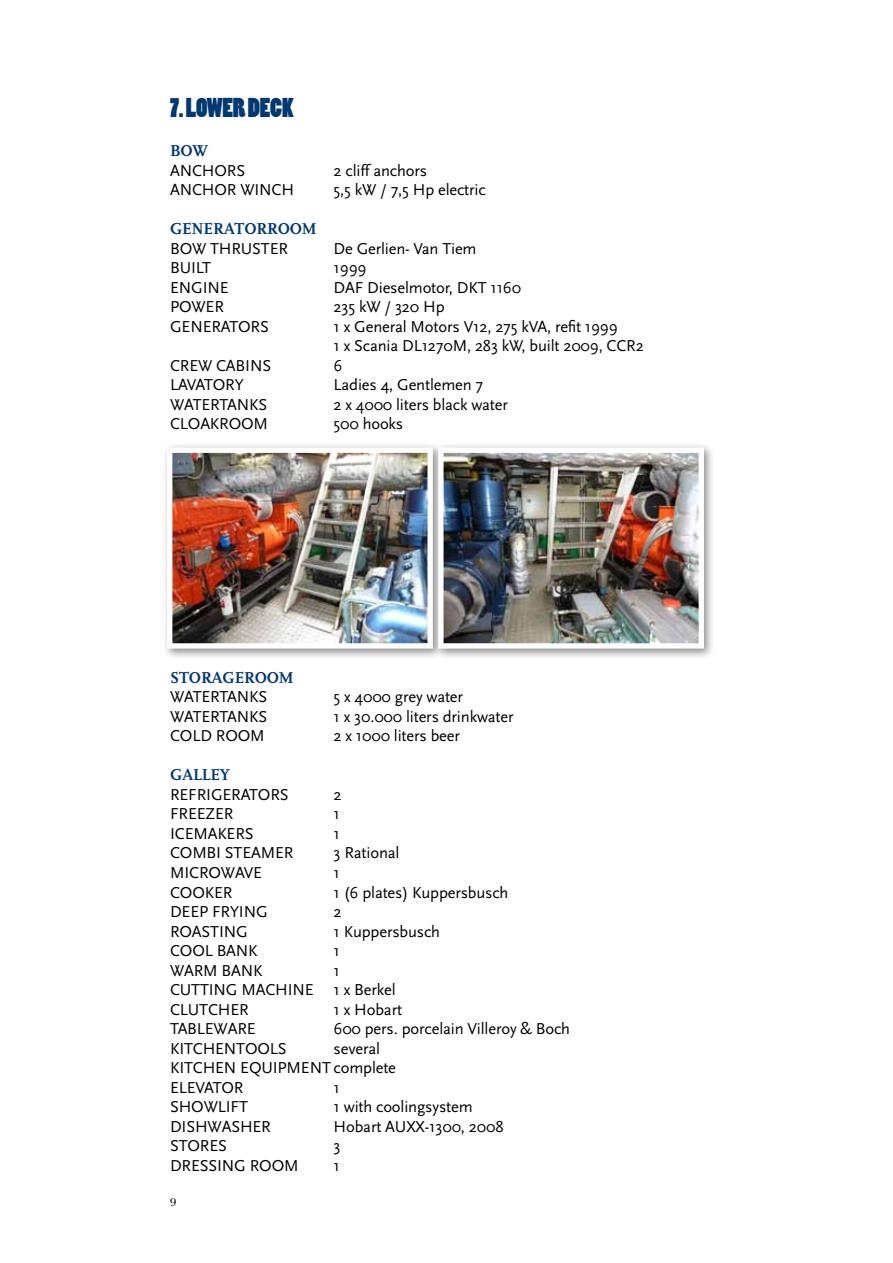
<style>
.page{position:relative;width:893px;height:1263px;background:#fff}
.page>*{position:absolute;margin:0;border:0;box-sizing:border-box;transform-origin:0 0}
.t1{font:25.5px "Poplar Std";letter-spacing:-.01em;color:#003871}
.t2{font:16.5px/19.5px "Scala Sans";letter-spacing:-.01em;color:#000}
.t3{font:700 16.5px "FF Scala";letter-spacing:-.01em;color:#003871}
.t4{font:12px "New Baskerville Std";color:#000}
</style>
<div class="page">
<div style="left:162px;top:442px;width:282px;height:218px;background:#000;opacity:.45"></div>
<img style="left:173px;top:454px;width:254px;height:189px">
<div style="left:167px;top:448px;width:266px;height:201px;border:5px solid #fff"></div>
<div style="left:433px;top:442px;width:282px;height:218px;background:#000;opacity:.45"></div>
<img style="left:444px;top:454px;width:254px;height:189px">
<div style="left:438px;top:448px;width:266px;height:201px;border:5px solid #fff"></div>
<h1 class="t1" style="left:170px;top:94px;width:125px">7. LOWER DECK</h1>
<p class="t3" style="left:170px;top:142px;width:39px">BOW</p>
<p class="t2" style="left:170px;top:161px;width:77px">ANCHORS</p>
<p class="t2" style="left:334px;top:161px;width:95px">2 cliff anchors</p>
<p class="t2" style="left:170px;top:181px;width:126px">ANCHOR WINCH</p>
<p class="t2" style="left:334px;top:181px;width:154px">5,5 kW / 7,5 Hp electric</p>
<p class="t3" style="left:170px;top:220px;width:148px">GENERATORROOM</p>
<p class="t2" style="left:170px;top:239px;width:119px">BOW THRUSTER</p>
<p class="t2" style="left:334px;top:239px;width:144px">De Gerlien- Van Tiem</p>
<p class="t2" style="left:170px;top:259px;width:43px">BUILT</p>
<p class="t2" style="left:334px;top:259px;width:34px">1999</p>
<p class="t2" style="left:170px;top:278px;width:60px">ENGINE</p>
<p class="t2" style="left:334px;top:278px;width:189px">DAF Dieselmotor, DKT 1160</p>
<p class="t2" style="left:170px;top:298px;width:55px">POWER</p>
<p class="t2" style="left:334px;top:298px;width:113px">235 kW / 320 Hp</p>
<p class="t2" style="left:170px;top:317px;width:100px">GENERATORS</p>
<p class="t2" style="left:334px;top:317px;width:312px">1 x General Motors V12, 275 kVA, refit 1999<br>1 x Scania DL1270M, 283 kW, built 2009, CCR2</p>
<p class="t2" style="left:170px;top:356px;width:103px">CREW CABINS</p>
<p class="t2" style="left:334px;top:356px;width:10px">6</p>
<p class="t2" style="left:170px;top:376px;width:75px">LAVATORY</p>
<p class="t2" style="left:334px;top:376px;width:151px">Ladies 4, Gentlemen 7</p>
<p class="t2" style="left:170px;top:395px;width:99px">WATERTANKS</p>
<p class="t2" style="left:334px;top:395px;width:176px">2 x 4000 liters black water</p>
<p class="t2" style="left:170px;top:415px;width:99px">CLOAKROOM</p>
<p class="t2" style="left:334px;top:415px;width:71px">500 hooks</p>
<p class="t3" style="left:170px;top:668px;width:125px">STORAGEROOM</p>
<p class="t2" style="left:170px;top:688px;width:99px">WATERTANKS</p>
<p class="t2" style="left:334px;top:688px;width:131px">5 x 4000 grey water</p>
<p class="t2" style="left:170px;top:707px;width:99px">WATERTANKS</p>
<p class="t2" style="left:334px;top:707px;width:182px">1 x 30.000 liters drinkwater</p>
<p class="t2" style="left:170px;top:727px;width:96px">COLD ROOM</p>
<p class="t2" style="left:334px;top:727px;width:128px">2 x 1000 liters beer</p>
<p class="t3" style="left:170px;top:766px;width:61px">GALLEY</p>
<p class="t2" style="left:170px;top:785px;width:120px">REFRIGERATORS</p>
<p class="t2" style="left:334px;top:785px;width:10px">2</p>
<p class="t2" style="left:170px;top:805px;width:65px">FREEZER</p>
<p class="t2" style="left:334px;top:805px;width:8px">1</p>
<p class="t2" style="left:170px;top:824px;width:85px">ICEMAKERS</p>
<p class="t2" style="left:334px;top:824px;width:8px">1</p>
<p class="t2" style="left:170px;top:844px;width:125px">COMBI STEAMER</p>
<p class="t2" style="left:334px;top:844px;width:67px">3 Rational</p>
<p class="t2" style="left:170px;top:863px;width:94px">MICROWAVE</p>
<p class="t2" style="left:334px;top:863px;width:8px">1</p>
<p class="t2" style="left:170px;top:883px;width:64px">COOKER</p>
<p class="t2" style="left:334px;top:883px;width:176px">1 (6 plates) Kuppersbusch</p>
<p class="t2" style="left:170px;top:902px;width:99px">DEEP FRYING</p>
<p class="t2" style="left:334px;top:902px;width:10px">2</p>
<p class="t2" style="left:170px;top:922px;width:79px">ROASTING</p>
<p class="t2" style="left:334px;top:922px;width:108px">1 Kuppersbusch</p>
<p class="t2" style="left:170px;top:941px;width:89px">COOL BANK</p>
<p class="t2" style="left:334px;top:941px;width:8px">1</p>
<p class="t2" style="left:170px;top:961px;width:94px">WARM BANK</p>
<p class="t2" style="left:170px;top:961px;width:227px;text-indent:163px">1<br>CUTTING MACHINE 1 x Berkel<br>CLUTCHER</p>
<p class="t2" style="left:334px;top:1000px;width:70px">1 x Hobart</p>
<p class="t2" style="left:170px;top:1019px;width:87px">TABLEWARE</p>
<p class="t2" style="left:334px;top:1019px;width:238px">600 pers. porcelain Villeroy &amp; Boch</p>
<p class="t2" style="left:170px;top:1039px;width:118px">KITCHENTOOLS</p>
<p class="t2" style="left:170px;top:1039px;width:227px;text-indent:163px">several<br>KITCHEN EQUIPMENT complete<br>ELEVATOR</p>
<p class="t2" style="left:334px;top:1078px;width:8px">1</p>
<p class="t2" style="left:170px;top:1097px;width:79px">SHOWLIFT</p>
<p class="t2" style="left:334px;top:1097px;width:141px">1 with coolingsystem</p>
<p class="t2" style="left:170px;top:1117px;width:102px">DISHWASHER</p>
<p class="t2" style="left:334px;top:1117px;width:171px">Hobart AUXX-1300, 2008</p>
<p class="t2" style="left:170px;top:1136px;width:58px">STORES</p>
<p class="t2" style="left:334px;top:1136px;width:9px">3</p>
<p class="t2" style="left:170px;top:1156px;width:130px">DRESSING ROOM</p>
<p class="t2" style="left:334px;top:1156px;width:8px">1</p>
<p class="t4" style="left:170px;top:1195px;width:8px">9</p>
</div>
